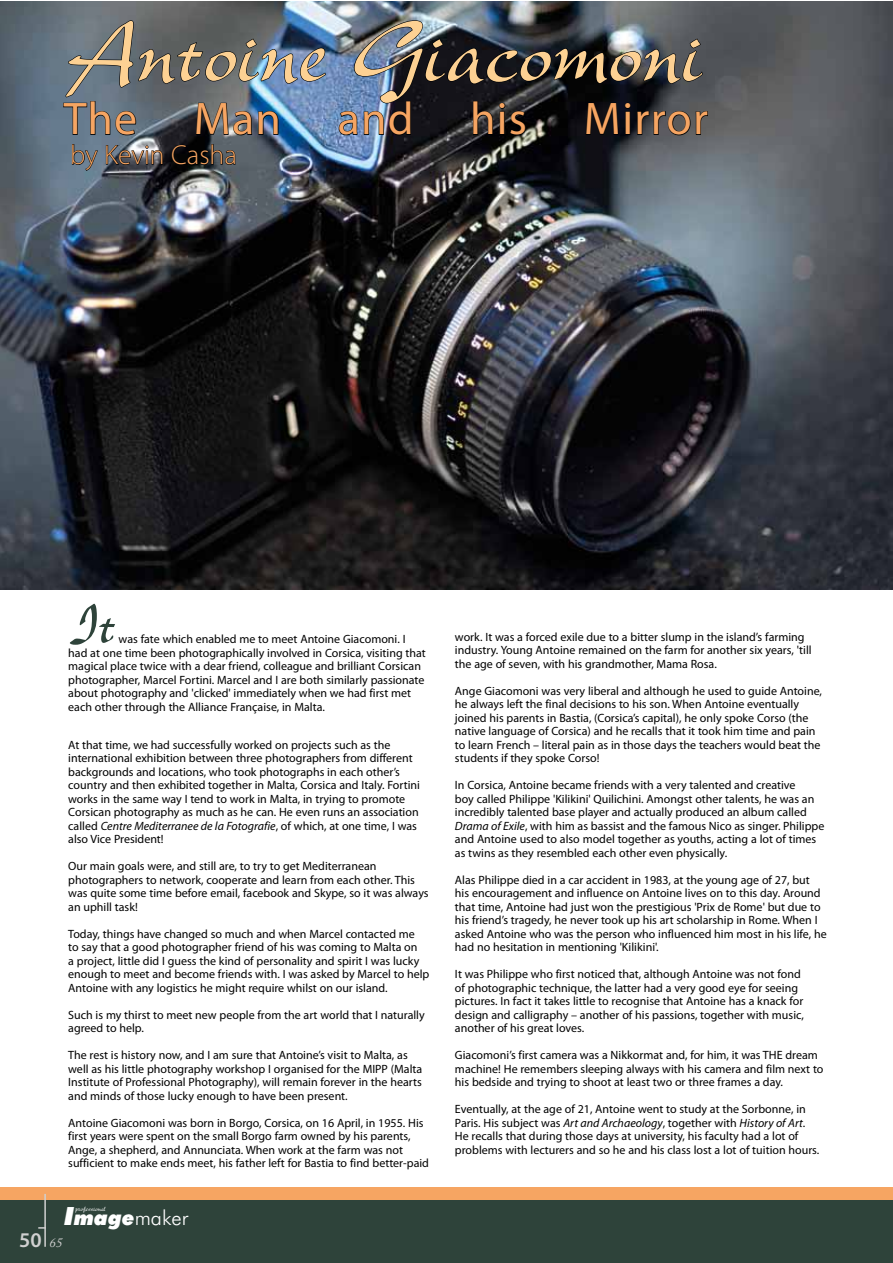
<style>
.page{position:relative;width:893px;height:1263px;background:#fff}
.page>*{position:absolute;margin:0;border:0;box-sizing:border-box;transform-origin:0 0}
.t1{font:91.8px "New Berolina";color:#fdd193}
.t2{font:60px "New Berolina";color:#2e433a}
.t3{font:45.9px "Myriad Pro";letter-spacing:.025em;color:#f6a562}
.t4{font:300 27.6px "Myriad Pro";color:#f6a562}
.t5{font:600 21px "Myriad Pro";color:#d0d0d0}
.t6{font:300 20.7px "Futura BT";color:#fff}
.t7{font:12px/13.5px "Myriad Pro";color:#000}
.t8{font:7.35px "New Berolina";color:#fff}
.s1{font-style:italic}
.s2{font-weight:900;font-style:italic;font-size:25.05px}
.s3{font-weight:900;font-style:italic}
.s4{font-family:"Adobe Caslon Pro";font-weight:400;font-style:italic;font-size:13.5px}
</style>
<div class="page">
<img style="left:0;top:1px;width:892px;height:589px">
<img style="left:338px;top:20px;width:370px;height:116px">
<img style="left:63px;top:20px;width:264px;height:167px">
<div style="left:0;top:1196px;width:892px;height:67px;background:#2e433a"></div>
<div style="left:0;top:1187px;width:892px;height:13px;background:#f6a562"></div>
<svg style="left:38px;top:1227px;width:6px;height:2px"></svg>
<hr style="left:44px;top:1194px;width:2px;height:53px;background:#d0d0d0">
<h1 class="t1" style="left:64px;top:4px;width:641px">Antoine Giacomoni</h1>
<h3 class="t3" style="left:64px;top:91px;width:646px">The Man and his Mirror</h3>
<h3 class="t4" style="left:70px;top:138px;width:168px">by Kevin Casha</h3>
<h2 class="t2" style="left:68px;top:592px;width:49px">It</h2>
<p class="t7" style="left:68px;top:632px;width:359px;text-indent:50px">was fate which enabled me to meet Antoine Giacomoni. I had at one time been photographically involved in Corsica, visiting that magical place twice with a dear friend, colleague and brilliant Corsican photographer, Marcel Fortini. Marcel and I are both similarly passionate about photography and 'clicked' immediately when we had first met each other through the Alliance Française, in Malta.</p>
<p class="t7" style="left:68px;top:738px;width:353px">At that time, we had successfully worked on projects such as the international exhibition between three photographers from different backgrounds and locations, who took photographs in each other’s country and then exhibited together in Malta, Corsica and Italy. Fortini works in the same way I tend to work in Malta, in trying to promote Corsican photography as much as he can. He even runs an association called <span class="s1">Centre Mediterranee de la Fotografie</span>, of which, at one time, I was also Vice President!</p>
<p class="t7" style="left:68px;top:859px;width:362px">Our main goals were, and still are, to try to get Mediterranean photographers to network, cooperate and learn from each other. This was quite some time before email, facebook and Skype, so it was always an uphill task!</p>
<p class="t7" style="left:68px;top:927px;width:363px">Today, things have changed so much and when Marcel contacted me<br>to say that a good photographer friend of his was coming to Malta on<br>a project, little did I guess the kind of personality and spirit I was lucky enough to meet and become friends with. I was asked by Marcel to help Antoine with any logistics he might require whilst on our island.</p>
<p class="t7" style="left:68px;top:1008px;width:358px">Such is my thirst to meet new people from the art world that I naturally agreed to help.</p>
<p class="t7" style="left:68px;top:1048px;width:355px">The rest is history now, and I am sure that Antoine’s visit to Malta, as well as his little photography workshop I organised for the MIPP (Malta Institute of Professional Photography), will remain forever in the hearts and minds of those lucky enough to have been present.</p>
<p class="t7" style="left:68px;top:1116px;width:362px">Antoine Giacomoni was born in Borgo, Corsica, on 16 April, in 1955. His first years were spent on the small Borgo farm owned by his parents, Ange, a shepherd, and Annunciata. When work at the farm was not sufficient to make ends meet, his father left for Bastia to find better-paid</p>
<p class="t8" style="left:75px;top:1204px;width:32px">professional</p>
<h3 class="t6" style="left:64px;top:1205px;width:126px"><span class="s2">I</span><span class="s3">mage</span>maker</h3>
<h3 class="t5" style="left:19px;top:1226px;width:45px">50 <span class="s4">65</span></h3>
<p class="t7" style="left:455px;top:630px;width:358px">work. It was a forced exile due to a bitter slump in the island’s farming industry. Young Antoine remained on the farm for another six years, 'till the age of seven, with his grandmother, Mama Rosa.</p>
<p class="t7" style="left:455px;top:684px;width:369px">Ange Giacomoni was very liberal and although he used to guide Antoine, he always left the final decisions to his son. When Antoine eventually joined his parents in Bastia, (Corsica’s capital), he only spoke Corso (the native language of Corsica) and he recalls that it took him time and pain to learn French – literal pain as in those days the teachers would beat the students if they spoke Corso!</p>
<p class="t7" style="left:455px;top:778px;width:371px">In Corsica, Antoine became friends with a very talented and creative<br>boy called Philippe 'Kilikini' Quilichini. Amongst other talents, he was an incredibly talented base player and actually produced an album called <span class="s1">Drama of Exile</span>, with him as bassist and the famous Nico as singer. Philippe and Antoine used to also model together as youths, acting a lot of times as twins as they resembled each other even physically.</p>
<p class="t7" style="left:455px;top:873px;width:373px">Alas Philippe died in a car accident in 1983, at the young age of 27, but his encouragement and influence on Antoine lives on to this day. Around that time, Antoine had just won the prestigious 'Prix de Rome' but due to his friend’s tragedy, he never took up his art scholarship in Rome. When I asked Antoine who was the person who influenced him most in his life, he had no hesitation in mentioning 'Kilikini'.</p>
<p class="t7" style="left:455px;top:967px;width:350px">It was Philippe who first noticed that, although Antoine was not fond of photographic technique, the latter had a very good eye for seeing pictures. In fact it takes little to recognise that Antoine has a knack for design and calligraphy – another of his passions, together with music, another of his great loves.</p>
<p class="t7" style="left:455px;top:1048px;width:370px">Giacomoni’s first camera was a Nikkormat and, for him, it was THE dream machine! He remembers sleeping always with his camera and film next to his bedside and trying to shoot at least two or three frames a day.</p>
<p class="t7" style="left:455px;top:1102px;width:366px">Eventually, at the age of 21, Antoine went to study at the Sorbonne, in Paris. His subject was <span class="s1">Art and Archaeology</span>, together with <span class="s1">History of Art</span>.<br>He recalls that during those days at university, his faculty had a lot of problems with lecturers and so he and his class lost a lot of tuition hours.</p>
</div>
